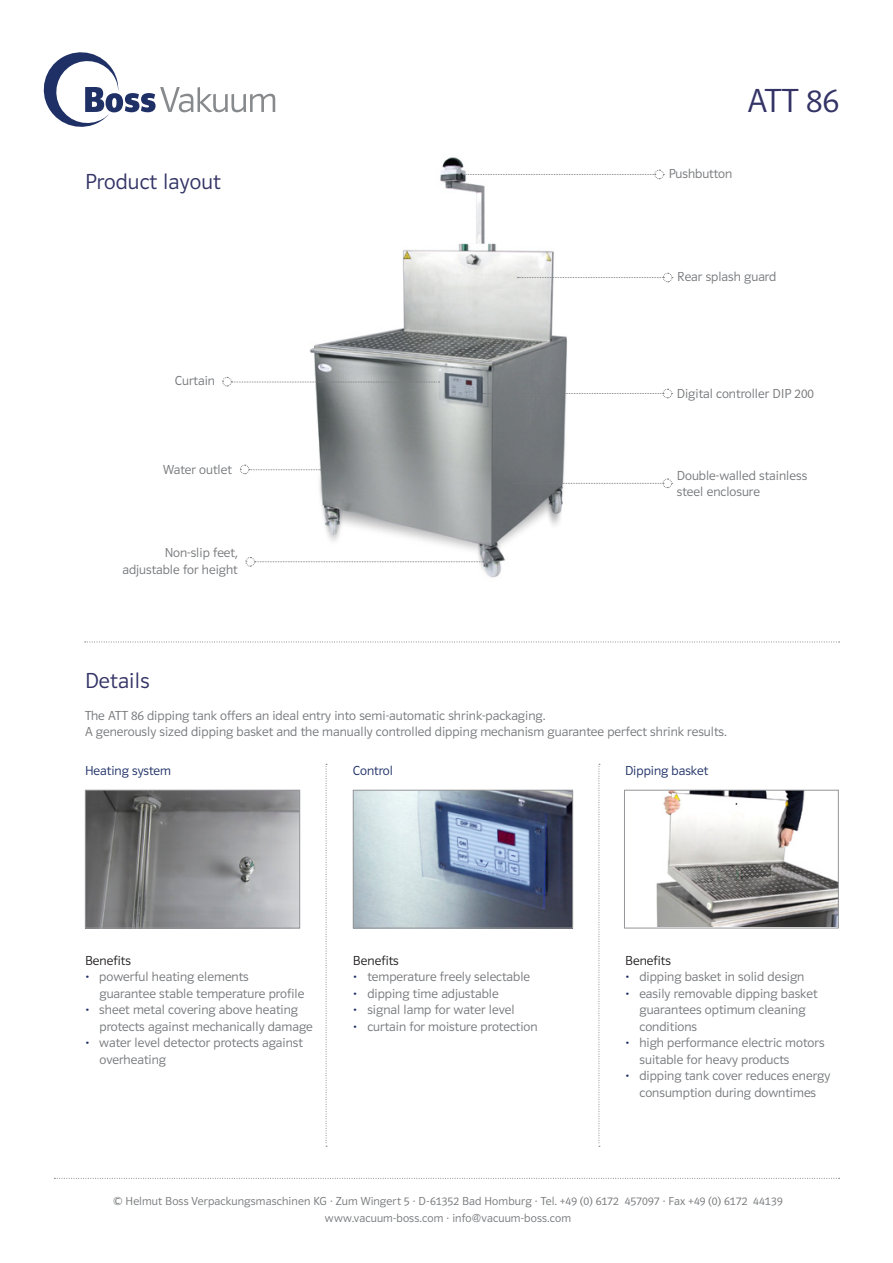
<style>
.page{position:relative;width:893px;height:1263px;background:#fff}
.page>*{position:absolute;margin:0;border:0;box-sizing:border-box;transform-origin:0 0}
.t1{font:34.5px "Polo 11 Leicht";color:#336}
.t2{font:22.5px "Polo 11 Leicht";letter-spacing:.01em;color:#336}
.t3{font:13.5px/16.5px "Polo 11 Leicht";color:#76787b}
.t4{font:13.5px "Polo 11 Leicht";color:#1e3066}
.t5{font:13.5px "Polo 11 Leicht";color:#231f20}
.t6{font:12px/16.5px "Polo 11 Leicht";letter-spacing:.01em;color:#76787b;text-align:center}
.s1{color:#1e3066}
</style>
<div class="page">
<img style="left:309px;top:157px;width:258px;height:421px">
<svg style="left:44px;top:52px;width:231px;height:75px"></svg>
<svg style="left:85px;top:642px;width:755px;height:1px"></svg>
<img style="left:87px;top:792px;width:211px;height:134px">
<div style="left:85px;top:790px;width:215px;height:138px;border:1px solid #939598"></div>
<img style="left:355px;top:792px;width:216px;height:134px">
<div style="left:353px;top:790px;width:220px;height:138px;border:1px solid #939598"></div>
<img style="left:656px;top:792px;width:181px;height:134px">
<div style="left:624px;top:790px;width:215px;height:138px;border:1px solid #939598"></div>
<svg style="left:326px;top:764px;width:1px;height:383px"></svg>
<svg style="left:599px;top:764px;width:1px;height:383px"></svg>
<svg style="left:54px;top:1178px;width:786px;height:1px"></svg>
<svg style="left:483px;top:388px;width:190px;height:11px"></svg>
<svg style="left:222px;top:377px;width:217px;height:10px"></svg>
<svg style="left:245px;top:557px;width:239px;height:10px"></svg>
<svg style="left:513px;top:478px;width:160px;height:10px"></svg>
<svg style="left:463px;top:169px;width:201px;height:10px"></svg>
<svg style="left:240px;top:464px;width:82px;height:10px"></svg>
<svg style="left:518px;top:272px;width:155px;height:11px"></svg>
<h2 class="t2" style="left:85px;top:169px;width:137px">Product layout</h2>
<p class="t3" style="left:175px;top:373px;width:42px">Curtain</p>
<p class="t3" style="left:163px;top:462px;width:70px">Water outlet</p>
<p class="t3" style="left:122px;top:545px;width:117px;text-align:right">Non-slip feet, adjustable for height</p>
<h2 class="t2" style="left:85px;top:669px;width:66px">Details</h2>
<h1 class="t1" style="left:747px;top:82px;width:93px">ATT 86</h1>
<p class="t3" style="left:669px;top:165px;width:65px">Pushbutton</p>
<p class="t3" style="left:677px;top:269px;width:101px">Rear splash guard</p>
<p class="t3" style="left:677px;top:385px;width:138px">Digital controller DIP 200</p>
<p class="t3" style="left:677px;top:467px;width:132px">Double-walled stainless steel enclosure</p>
<p class="t3" style="left:85px;top:707px;width:643px">The ATT 86 dipping tank offers an ideal entry into semi-automatic shrink-packaging.<br>A generously sized dipping basket and the manually controlled dipping mechanism guarantee perfect shrink results.</p>
<p class="t4" style="left:85px;top:763px;width:88px">Heating system</p>
<p class="t4" style="left:353px;top:763px;width:42px">Control</p>
<p class="t4" style="left:625px;top:763px;width:85px">Dipping basket</p>
<p class="t5" style="left:85px;top:953px;width:47px">Benefits</p>
<p class="t3" style="left:99px;top:969px;width:206px;text-indent:-14px"><span class="s1">•</span> powerful heating elements guarantee stable temperature profile</p>
<p class="t3" style="left:99px;top:1002px;width:215px;text-indent:-14px"><span class="s1">•</span> sheet metal covering above heating protects against mechanically damage</p>
<p class="t3" style="left:99px;top:1035px;width:205px;text-indent:-14px"><span class="s1">•</span> water level detector protects against overheating</p>
<p class="t5" style="left:353px;top:953px;width:47px">Benefits</p>
<p class="t3" style="left:353px;top:969px;width:179px"><span class="s1">•</span> temperature freely selectable</p>
<p class="t3" style="left:353px;top:985px;width:147px"><span class="s1">•</span> dipping time adjustable</p>
<p class="t3" style="left:353px;top:1002px;width:163px"><span class="s1">•</span> signal lamp for water level</p>
<p class="t3" style="left:353px;top:1018px;width:186px"><span class="s1">•</span> curtain for moisture protection</p>
<p class="t5" style="left:625px;top:953px;width:47px">Benefits</p>
<p class="t3" style="left:625px;top:969px;width:181px"><span class="s1">•</span> dipping basket in solid design</p>
<p class="t3" style="left:640px;top:985px;width:179px;text-indent:-14px"><span class="s1">•</span> easily removable dipping basket guarantees optimum cleaning conditions</p>
<p class="t3" style="left:640px;top:1035px;width:186px;text-indent:-14px"><span class="s1">•</span> high performance electric motors suitable for heavy products</p>
<p class="t3" style="left:625px;top:1068px;width:207px;text-align:center"><span class="s1">•</span> dipping tank cover reduces energy consumption during downtimes</p>
<p class="t6" style="left:113px;top:1193px;width:671px">© Helmut Boss Verpackungsmaschinen KG · Zum Wingert 5 · D-61352 Bad Homburg · Tel. +49 (0) 6172 457097 · Fax +49 (0) 6172 44139 www.vacuum-boss.com · info@vacuum-boss.com</p>
</div>
